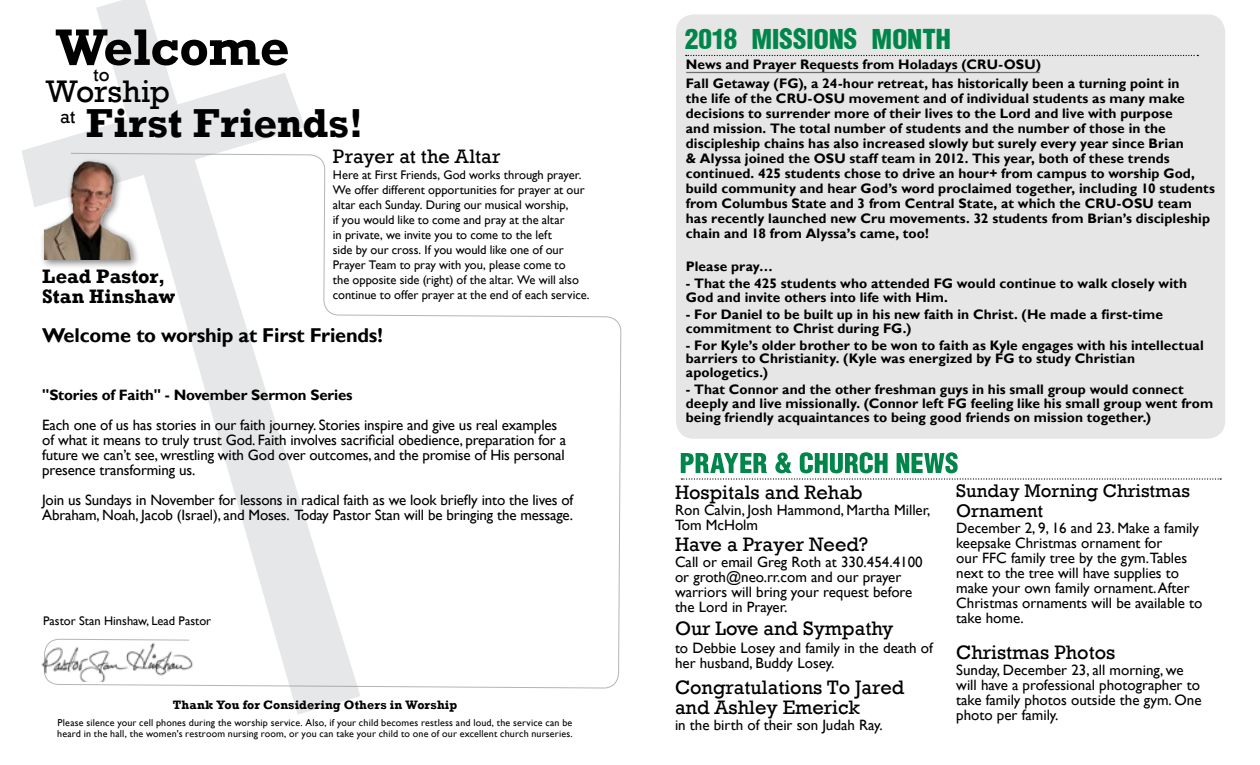
<style>
.page{position:relative;width:1260px;height:765px;background:#fff}
.page>*{position:absolute;margin:0;border:0;box-sizing:border-box;transform-origin:0 0}
.t1{font:700 52.12px "Rockwell";letter-spacing:-.01em;color:#000}
.t2{font:700 41.5px "Rockwell";color:#000}
.t3{font:32px "Rockwell";letter-spacing:-.005em;color:#000}
.t4{font:30px "Helvetica Condensed Black Se";color:#00864a}
.t5{font:20px/20px "Rockwell";color:#000}
.t6{font:700 20px "Gill Sans";letter-spacing:-.01em;color:#000}
.t7{font:700 20px/20px "Rockwell";letter-spacing:.005em;color:#000}
.t8{font:19px "Rockwell";color:#000}
.t9{font:18.75px/20px "Rockwell";color:#000}
.t10{font:15px/15px "Gill Sans";color:#000}
.t11{font:700 15px "Gill Sans";letter-spacing:-.01em;color:#000}
.t12{font:700 13.75px/15px "Gill Sans";letter-spacing:.005em;color:#000}
.t13{font:12.5px/15px "Gill Sans";color:#000}
.t14{font:700 12.5px "Rockwell";letter-spacing:.015em;color:#000}
.t15{font:10px/11.2px "Gill Sans";letter-spacing:.015em;color:#000}
</style>
<div class="page">
<svg style="left:22px;top:129px;width:74px;height:78px"></svg>
<svg style="left:96px;top:0;width:264px;height:715px"></svg>
<svg style="left:44px;top:153px;width:577px;height:535px"></svg>
<div style="left:40px;top:158px;width:100px;height:111px;background:#000;opacity:.5"></div>
<img style="left:44px;top:153px;width:91px;height:106px">
<div style="left:676px;top:14px;width:549px;height:425px;background:#e6e6e6;border-radius:18px"></div>
<svg style="left:686px;top:55px;width:512px;height:1px"></svg>
<svg style="left:681px;top:452px;width:540px;height:28px"></svg>
<hr style="left:686px;top:72px;width:354px;height:1px;background:#6d6e71">
<h1 class="t1" style="left:56px;top:16px;width:235px">Welcome</h1>
<h3 class="t8" style="left:93px;top:64px;width:18px">to</h3>
<h3 class="t3" style="left:46px;top:72px;width:126px">Worship</h3>
<h2 class="t2" style="left:60px;top:98px;width:305px"><sup>at</sup> First Friends!</h2>
<h3 class="t7" style="left:42px;top:266px;width:134px">Lead Pastor,<br>Stan Hinshaw</h3>
<h3 class="t5" style="left:333px;top:146px;width:169px">Prayer at the Altar</h3>
<p class="t13" style="left:333px;top:167px;width:258px">Here at First Friends, God works through prayer.<br>We offer different opportunities for prayer at our altar each Sunday. During our musical worship,<br>if you would like to come and pray at the altar<br>in private, we invite you to come to the left<br>side by our cross. If you would like one of our Prayer Team to pray with you, please come to<br>the opposite side (right) of the altar. We will also continue to offer prayer at the end of each service.</p>
<h3 class="t6" style="left:42px;top:324px;width:342px">Welcome to worship at First Friends!</h3>
<p class="t11" style="left:42px;top:386px;width:312px">"Stories of Faith" - November Sermon Series</p>
<p class="t10" style="left:42px;top:418px;width:525px">Each one of us has stories in our faith journey. Stories inspire and give us real examples of what it means to truly trust God. Faith involves sacrificial obedience, preparation for a future we can’t see, wrestling with God over outcomes, and the promise of His personal presence transforming us.</p>
<p class="t10" style="left:42px;top:493px;width:533px">Join us Sundays in November for lessons in radical faith as we look briefly into the lives of<br>Abraham, Noah, Jacob (Israel), and Moses. Today Pastor Stan will be bringing the message.</p>
<p class="t13" style="left:43px;top:614px;width:170px">Pastor Stan Hinshaw, Lead Pastor</p>
<p class="t14" style="left:173px;top:697px;width:286px">Thank You for Considering Others in Worship</p>
<p class="t15" style="left:57px;top:717px;width:517px">Please silence your cell phones during the worship service. Also, if your child becomes restless and loud, the service can be heard in the hall, the women's restroom nursing room, or you can take your child to one of our excellent church nurseries.</p>
<h3 class="t4" style="left:685px;top:27px;width:267px">2018 MISSIONS MONTH</h3>
<p class="t12" style="left:686px;top:56px;width:495px;line-height:18.1px">News and Prayer Requests from Holadays (CRU-OSU)<br>Fall Getaway (FG), a 24-hour retreat, has historically been a turning point in</p>
<p class="t12" style="left:686px;top:91px;width:531px">the life of the CRU-OSU movement and of individual students as many make decisions to surrender more of their lives to the Lord and live with purpose<br>and mission. The total number of students and the number of those in the discipleship chains has also increased slowly but surely every year since Brian<br>&amp; Alyssa joined the OSU staff team in 2012. This year, both of these trends continued. 425 students chose to drive an hour+ from campus to worship God, build community and hear God’s word proclaimed together, including 10 students from Columbus State and 3 from Central State, at which the CRU-OSU team has recently launched new Cru movements. 32 students from Brian’s discipleship chain and 18 from Alyssa’s came, too!</p>
<p class="t12" style="left:686px;top:260px;width:88px">Please pray…</p>
<p class="t12" style="left:686px;top:277px;width:503px;line-height:13.8px">- That the 425 students who attended FG would continue to walk closely with<br>God and invite others into life with Him.</p>
<p class="t12" style="left:686px;top:308px;width:479px;line-height:13.8px">- For Daniel to be built up in his new faith in Christ. (He made a first-time commitment to Christ during FG.)</p>
<p class="t12" style="left:686px;top:338px;width:520px;line-height:13.8px">- For Kyle’s older brother to be won to faith as Kyle engages with his intellectual barriers to Christianity. (Kyle was energized by FG to study Christian apologetics.)</p>
<p class="t12" style="left:686px;top:383px;width:529px;line-height:13.8px">- That Connor and the other freshman guys in his small group would connect deeply and live missionally. (Connor left FG feeling like his small group went from being friendly acquaintances to being good friends on mission together.)</p>
<h3 class="t5" style="left:675px;top:482px;width:189px">Hospitals and Rehab</h3>
<p class="t10" style="left:675px;top:503px;width:257px">Ron Calvin, Josh Hammond, Martha Miller,<br>Tom McHolm</p>
<h3 class="t5" style="left:675px;top:535px;width:195px">Have a Prayer Need?</h3>
<p class="t10" style="left:675px;top:555px;width:249px">Call or email Greg Roth at 330.454.4100 or groth@neo.rr.com and our prayer warriors will bring your request before the Lord in Prayer.</p>
<h3 class="t5" style="left:675px;top:619px;width:220px">Our Love and Sympathy</h3>
<p class="t10" style="left:675px;top:641px;width:259px">to Debbie Losey and family in the death of her husband, Buddy Losey.</p>
<h3 class="t5" style="left:675px;top:677px;width:231px">Congratulations To Jared and Ashley Emerick</h3>
<p class="t10" style="left:675px;top:718px;width:209px">in the birth of their son Judah Ray.</p>
<h3 class="t9" style="left:956px;top:481px;width:235px">Sunday Morning Christmas<br>Ornament</h3>
<p class="t10" style="left:956px;top:521px;width:248px">December 2, 9, 16 and 23. Make a family keepsake Christmas ornament for<br>our FFC family tree by the gym.Tables next to the tree will have supplies to make your own family ornament. After Christmas ornaments will be available to take home.</p>
<h3 class="t5" style="left:956px;top:642px;width:161px">Christmas Photos</h3>
<p class="t10" style="left:956px;top:663px;width:247px">Sunday, December 23, all morning, we will have a professional photographer to take family photos outside the gym. One photo per family.</p>
</div>
